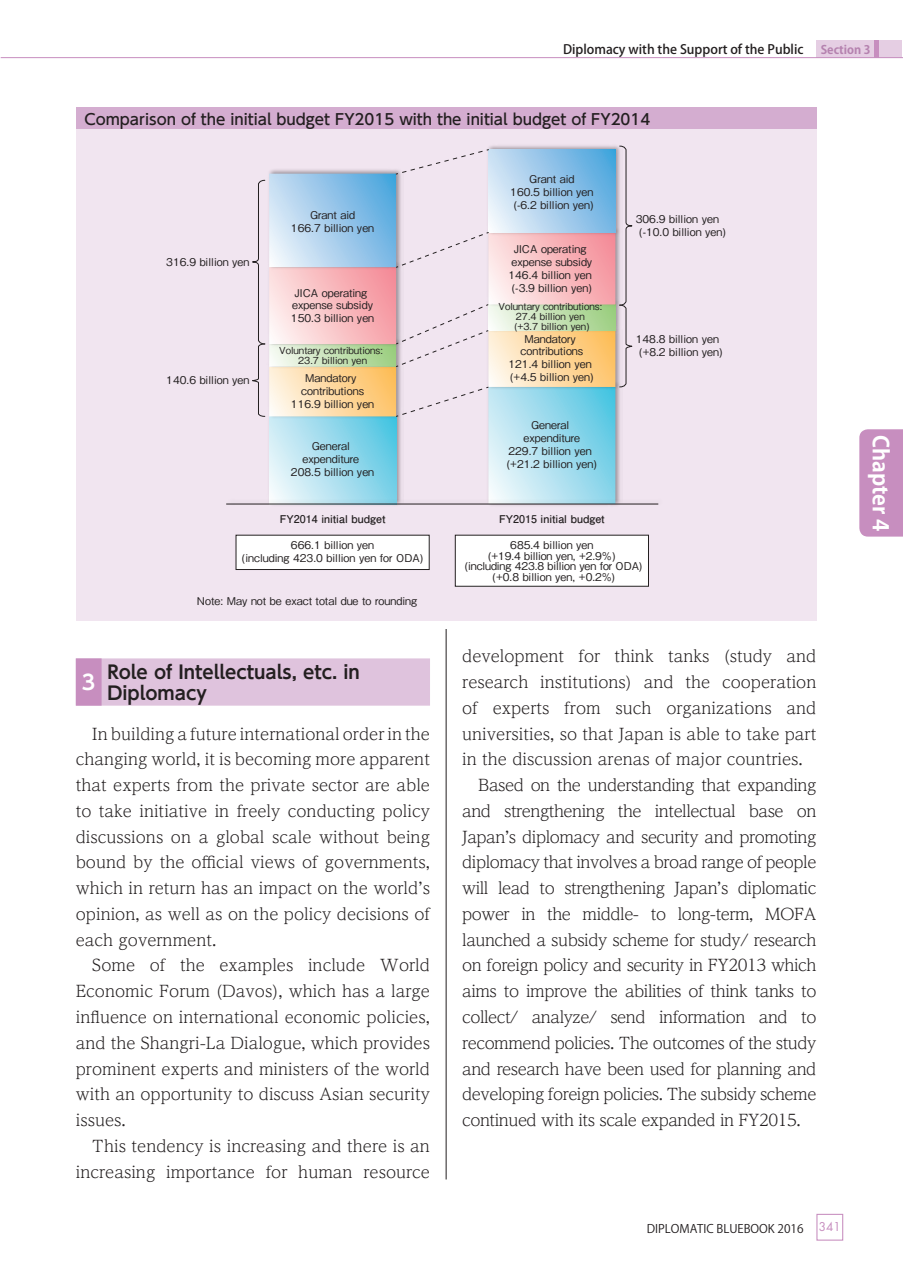
<style>
.page{position:relative;width:903px;height:1275px;background:#fff}
.page>*{position:absolute;margin:0;border:0;box-sizing:border-box;transform-origin:0 0}
.t1{font:700 21.53px "Koz Go Pro";color:#fff}
.t2{font:700 20.47px "UD Shin Go Pro De";color:#fff}
.t3{font:700 18.2px/21.5px "UD Shin Go Pro De";color:#231f20}
.t4{font:300 16.1px/25.7px "UD Reimin Pro";letter-spacing:-.03em;color:#231f20;text-align:justify}
.t5{font:300 16.1px/25.7px "UD Reimin Pro";color:#231f20;text-align:right}
.t6{font:500 15.05px "UD Shin Go Pro";color:#231f20}
.t7{font:500 12.95px "Koz Go Pro";color:#231f20}
.t8{font:11.72px "Koz Go Pro";color:#231f20}
.t9{font:700 11.72px "Koz Go Pro";color:#b582af}
.t10{font:11.72px "Futura Std";color:#c78ebf}
.t11{font:500 10.67px/13px "Gothic BBB Pro";color:#231f20;text-align:center}
.t12{font:700 10.67px "Futo Go B101 Pro";color:#231f20}
.t13{font:500 9.62px/9.6px "Gothic BBB Pro";color:#231f20;text-align:center}
</style>
<div class="page">
<hr style="left:446px;top:107px;width:1px;height:1072px;background:#231f20">
<div style="left:76px;top:658px;width:354px;height:48px;background:#dfc3dd"></div>
<div style="left:76px;top:658px;width:26px;height:48px;background:#c78ebf"></div>
<div style="left:76px;top:107px;width:740px;height:22px;background:#d4add0"></div>
<div style="left:76px;top:129px;width:740px;height:491px;background:#f1e5f0"></div>
<img style="left:226px;top:503px;width:433px;height:3px">
<hr style="left:226px;top:504px;width:432px;height:1px;background:#231f20">
<div style="left:236px;top:535px;width:193px;height:34px;background:#fff"></div>
<div style="left:236px;top:535px;width:193px;height:35px;border:1px solid #231f20"></div>
<div style="left:455px;top:535px;width:193px;height:51px;background:#fff"></div>
<svg style="left:252px;top:146px;width:380px;height:358px"></svg>
<div style="left:816px;top:1214px;width:27px;height:27px;border:1px solid #c78ebf"></div>
<div style="left:816px;top:41px;width:86px;height:17px;background:#e5cee3"></div>
<div style="left:874px;top:41px;width:5px;height:17px;background:#c78ebf"></div>
<hr style="left:1px;top:57px;width:901px;height:1px;background:#c78ebf">
<div style="left:859px;top:429px;width:43px;height:108px;background:#c78ebf"></div>
<p class="t7" style="left:563px;top:41px;width:242px">Diplomacy with the Support of the Public</p>
<p class="t9" style="left:821px;top:42px;width:51px">Section 3</p>
<p class="t6" style="left:84px;top:107px;width:567px">Comparison of the initial budget FY2015 with the initial budget of FY2014</p>
<p class="t11" style="left:166px;top:254px;width:85px">316.9 billion yen</p>
<p class="t11" style="left:166px;top:372px;width:85px">140.6 billion yen</p>
<p class="t11" style="left:291px;top:207px;width:85px">Grant aid<br>166.7 billion yen</p>
<p class="t11" style="left:291px;top:285px;width:85px">JICA operating expense subsidy<br>150.3 billion yen</p>
<p class="t13" style="left:279px;top:344px;width:105px">Voluntary contributions:<br>23.7 billion yen</p>
<p class="t11" style="left:291px;top:370px;width:85px">Mandatory contributions<br>116.9 billion yen</p>
<p class="t11" style="left:291px;top:439px;width:85px">General expenditure<br>208.5 billion yen</p>
<p class="t12" style="left:280px;top:510px;width:107px">FY2014 initial budget</p>
<p class="t11" style="left:242px;top:537px;width:183px">666.1 billion yen<br>(including 423.0 billion yen for ODA)</p>
<p class="t11" style="left:197px;top:594px;width:222px">Note: May not be exact total due to rounding</p>
<p class="t2" style="left:82px;top:666px;width:15px">3</p>
<p class="t3" style="left:107px;top:661px;width:254px">Role of Intellectuals, etc. in<br>Diplomacy</p>
<p class="t4" style="left:76px;top:720px;width:356px;text-indent:16px">In building a future international order in the changing world, it is becoming more apparent that experts from the private sector are able to take initiative in freely conducting policy discussions on a global scale without being bound by the official views of governments, which in return has an impact on the world’s opinion, as well as on the policy decisions of each government.</p>
<p class="t4" style="left:76px;top:952px;width:356px;text-indent:16px">Some of the examples include World Economic Forum (Davos), which has a large influence on international economic policies, and the Shangri-La Dialogue, which provides prominent experts and ministers of the world with an opportunity to discuss Asian security issues.</p>
<p class="t5" style="left:76px;top:1132px;width:356px">This tendency is increasing and there is an increasing importance for human resource</p>
<p class="t11" style="left:510px;top:171px;width:85px">Grant aid<br>160.5 billion yen (-6.2 billion yen)</p>
<p class="t11" style="left:508px;top:241px;width:85px">JICA operating expense subsidy<br>146.4 billion yen (-3.9 billion yen)</p>
<p class="t13" style="left:498px;top:301px;width:105px">Voluntary contributions:<br>27.4 billion yen<br>(+3.7 billion yen)</p>
<p class="t11" style="left:508px;top:331px;width:87px">Mandatory contributions<br>121.4 billion yen (+4.5 billion yen)</p>
<p class="t11" style="left:507px;top:417px;width:92px">General expenditure<br>229.7 billion yen (+21.2 billion yen)</p>
<p class="t11" style="left:639px;top:211px;width:88px;text-align:left;text-indent:-4px">306.9 billion yen (-10.0 billion yen)</p>
<p class="t11" style="left:636px;top:332px;width:88px">148.8 billion yen (+8.2 billion yen)</p>
<p class="t12" style="left:499px;top:510px;width:107px">FY2015 initial budget</p>
<p class="t11" style="left:465px;top:538px;width:179px;line-height:10.7px">685.4 billion yen<br>(+19.4 billion yen, +2.9％)<br>(including 423.8 billion yen for ODA) (+0.8 billion yen, +0.2%)</p>
<p class="t5" style="left:462px;top:643px;width:356px">development for think tanks (study and</p>
<p class="t5" style="left:462px;top:669px;width:356px">research institutions) and the cooperation</p>
<p class="t5" style="left:462px;top:694px;width:356px">of experts from such organizations and</p>
<p class="t5" style="left:462px;top:720px;width:356px">universities, so that Japan is able to take part</p>
<p class="t5" style="left:462px;top:746px;width:342px">in the discussion arenas of major countries.</p>
<p class="t4" style="left:478px;top:772px;width:340px">Based on the understanding that expanding</p>
<p class="t4" style="left:462px;top:797px;width:356px">and strengthening the intellectual base on</p>
<p class="t4" style="left:462px;top:823px;width:356px">Japan’s diplomacy and security and promoting</p>
<p class="t4" style="left:462px;top:849px;width:356px">diplomacy that involves a broad range of people</p>
<p class="t4" style="left:462px;top:875px;width:356px">will lead to strengthening Japan’s diplomatic</p>
<p class="t4" style="left:462px;top:900px;width:356px">power in the middle- to long-term, MOFA</p>
<p class="t4" style="left:462px;top:926px;width:356px">launched a subsidy scheme for study/ research</p>
<p class="t4" style="left:462px;top:952px;width:356px">on foreign policy and security in FY2013 which</p>
<p class="t4" style="left:462px;top:978px;width:356px">aims to improve the abilities of think tanks to</p>
<p class="t4" style="left:462px;top:1003px;width:356px">collect/ analyze/ send information and to</p>
<p class="t4" style="left:462px;top:1029px;width:356px">recommend policies. The outcomes of the study</p>
<p class="t4" style="left:462px;top:1055px;width:356px">and research have been used for planning and</p>
<p class="t4" style="left:462px;top:1081px;width:356px">developing foreign policies. The subsidy scheme</p>
<p class="t4" style="left:462px;top:1106px;width:340px">continued with its scale expanded in FY2015.</p>
<h1 class="t1" style="left:894px;top:435px;width:98px;rotate:90deg">Chapter 4</h1>
<p class="t8" style="left:647px;top:1221px;width:158px">DIPLOMATIC BLUEBOOK 2016</p>
<p class="t10" style="left:819px;top:1219px;width:23px">341</p>
</div>
